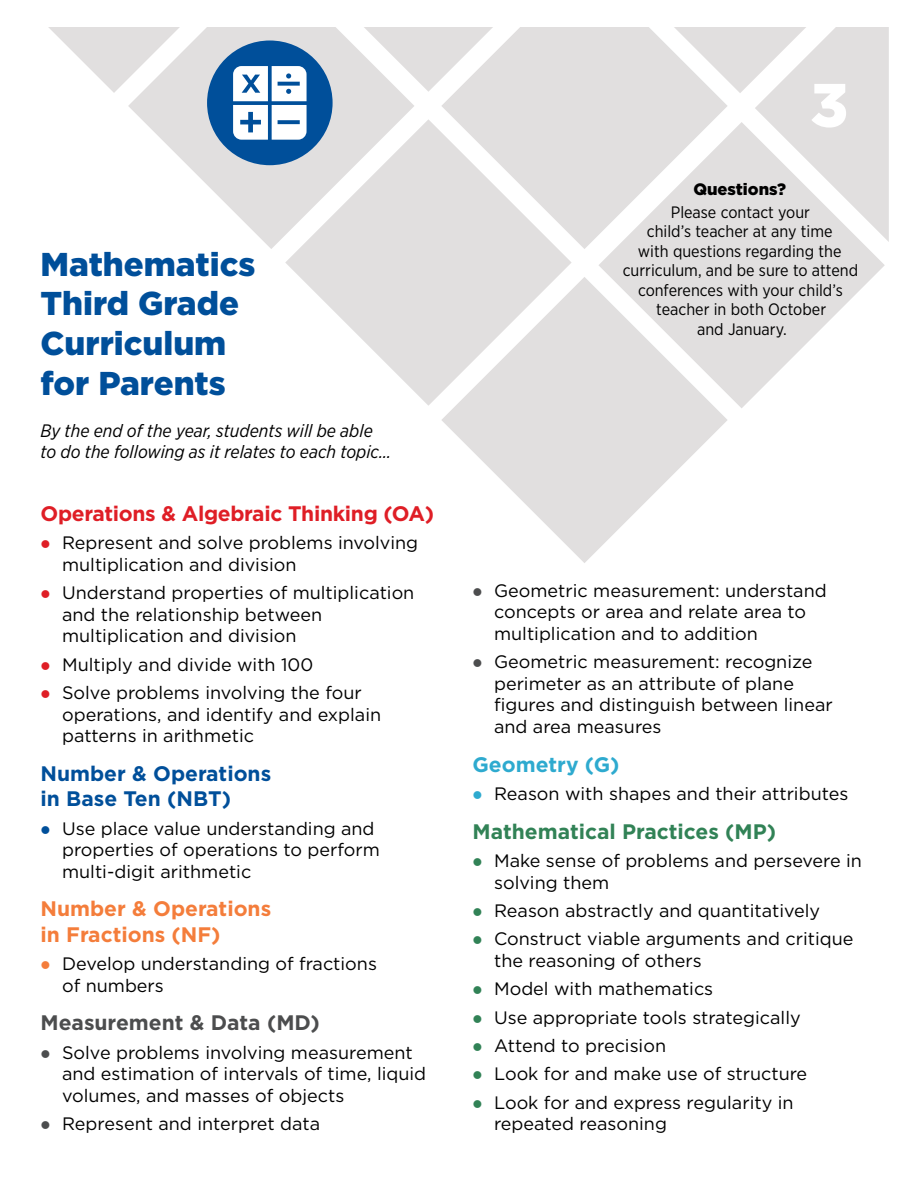
<style>
.page{position:relative;width:918px;height:1188px;background:#fff}
.page>*{position:absolute;margin:0;border:0;box-sizing:border-box;transform-origin:0 0}
.t1{font:900 61.2px "Gotham";color:#fff}
.t2{font:900 33px/39.6px "Gotham";color:#004f9a}
.t3{font:700 21px "Gotham";letter-spacing:-.015em;color:#df1e26}
.t4{font:700 21px/25.2px "Gotham";color:#f47d3b}
.t5{font:700 21px/25.2px "Gotham";color:#004f9a}
.t6{font:700 21px "Gotham";color:#318256}
.t7{font:700 21px "Gotham";color:#4c4d4e}
.t8{font:700 21px "Gotham";color:#2eaacf}
.t9{font:18px/21.6px "Gotham";color:#000}
.t10{font:italic 18px/21.6px "Gotham Narrow";color:#000}
.t11{font:16.5px/19.5px "Gotham Narrow";color:#000;text-align:center}
.t12{font:900 16.5px "Gotham";color:#000}
</style>
<div class="page">
<svg style="left:48px;top:27px;width:841px;height:536px"></svg>
<div style="left:207px;top:41px;width:126px;height:124px;background:#004f9a;border-radius:50%"></div>
<svg style="left:233px;top:66px;width:74px;height:74px"></svg>
<h2 class="t2" style="left:41px;top:244px;width:216px">Mathematics<br>Third Grade<br>Curriculum for Parents</h2>
<p class="t10" style="left:41px;top:419px;width:352px">By the end of the year, students will be able to do the following as it relates to each topic…</p>
<p class="t3" style="left:41px;top:500px;width:395px">Operations &amp; Algebraic Thinking (OA)</p>
<p class="t9" style="left:62px;top:532px;width:358px">Represent and solve problems involving multiplication and division</p>
<p class="t9" style="left:62px;top:582px;width:354px">Understand properties of multiplication and the relationship between multiplication and division</p>
<p class="t9" style="left:62px;top:650px;width:301px;line-height:28.3px">Multiply and divide with 100<br>Solve problems involving the four</p>
<p class="t9" style="left:62px;top:703px;width:321px">operations, and identify and explain patterns in arithmetic</p>
<p class="t5" style="left:41px;top:761px;width:232px">Number &amp; Operations in Base Ten (NBT)</p>
<p class="t9" style="left:62px;top:817px;width:319px">Use place value understanding and properties of operations to perform multi-digit arithmetic</p>
<p class="t4" style="left:41px;top:896px;width:232px">Number &amp; Operations in Fractions (NF)</p>
<p class="t9" style="left:62px;top:952px;width:316px">Develop understanding of fractions of numbers</p>
<p class="t7" style="left:41px;top:1009px;width:281px">Measurement &amp; Data (MD)</p>
<p class="t9" style="left:62px;top:1041px;width:366px">Solve problems involving measurement and estimation of intervals of time, liquid volumes, and masses of objects</p>
<p class="t9" style="left:62px;top:1113px;width:260px">Represent and interpret data</p>
<h1 class="t1" style="left:810px;top:63px;width:40px">3</h1>
<p class="t12" style="left:693px;top:178px;width:94px">Questions?</p>
<p class="t11" style="left:623px;top:202px;width:237px">Please contact your<br>child’s teacher at any time<br>with questions regarding the curriculum, and be sure to attend conferences with your child’s teacher in both October<br>and January.</p>
<p class="t9" style="left:494px;top:579px;width:334px">Geometric measurement: understand concepts or area and relate area to multiplication and to addition</p>
<p class="t9" style="left:494px;top:651px;width:340px">Geometric measurement: recognize perimeter as an attribute of plane figures and distinguish between linear and area measures</p>
<p class="t8" style="left:472px;top:750px;width:149px">Geometry (G)</p>
<p class="t9" style="left:494px;top:782px;width:356px">Reason with shapes and their attributes</p>
<p class="t6" style="left:472px;top:817px;width:305px">Mathematical Practices (MP)</p>
<p class="t9" style="left:494px;top:849px;width:369px">Make sense of problems and persevere in solving them</p>
<p class="t9" style="left:494px;top:896px;width:361px;line-height:28.3px">Reason abstractly and quantitatively<br>Construct viable arguments and critique</p>
<p class="t9" style="left:494px;top:946px;width:315px;line-height:28.3px">the reasoning of others<br>Model with mathematics<br>Use appropriate tools strategically<br>Attend to precision<br>Look for and make use of structure<br>Look for and express regularity in</p>
<p class="t9" style="left:494px;top:1113px;width:174px">repeated reasoning</p>
</div>
